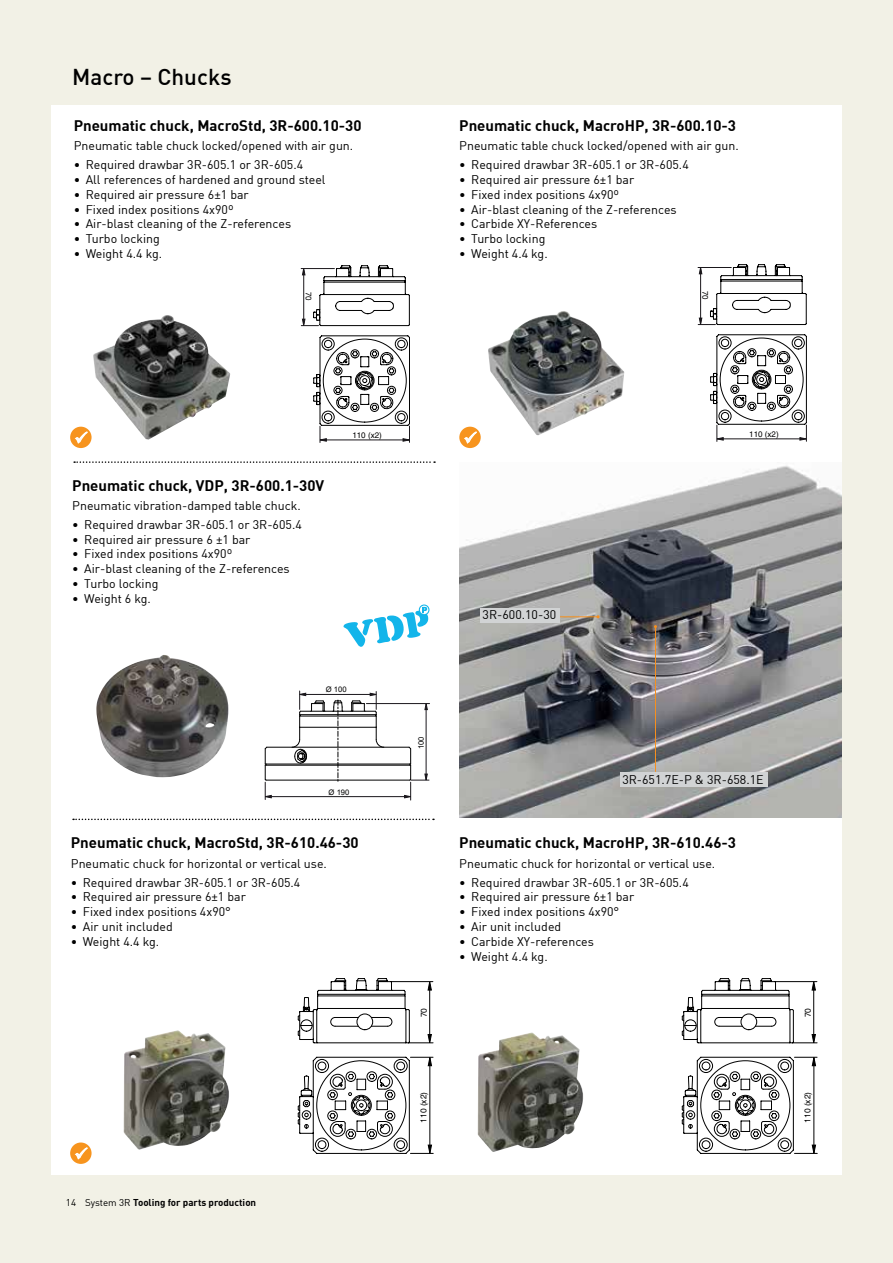
<style>
.page{position:relative;width:893px;height:1263px;background:#f2f1e6}
.page>*{position:absolute;margin:0;border:0;box-sizing:border-box;transform-origin:0 0}
.t1{font:500 22.5px "DIN";color:#000}
.t2{font:700 15px "DIN";color:#000}
.t3{font:12.3px "DIN";color:#000}
.t4{font:700 9.75px "DIN";color:#000}
.t5{font:8.4px "Helvetica";color:#000}
.t6{font:8.1px "Helvetica";color:#000}
.t7{font:7.65px "Arial";color:#000}
.s1{font-weight:400}
</style>
<div class="page">
<div style="left:51px;top:105px;width:791px;height:1070px;background:#fff"></div>
<img style="left:459px;top:465px;width:383px;height:353px">
<img style="left:488px;top:311px;width:136px;height:124px">
<svg style="left:698px;top:264px;width:109px;height:178px"></svg>
<img style="left:93px;top:315px;width:137px;height:124px">
<img style="left:124px;top:1030px;width:105px;height:120px">
<svg style="left:301px;top:265px;width:109px;height:178px"></svg>
<svg style="left:298px;top:978px;width:136px;height:176px"></svg>
<svg style="left:70px;top:1142px;width:22px;height:22px"></svg>
<svg style="left:70px;top:427px;width:22px;height:21px"></svg>
<svg style="left:682px;top:978px;width:136px;height:176px"></svg>
<img style="left:478px;top:1032px;width:105px;height:120px">
<div style="left:419px;top:604px;width:10px;height:11px;border:2px solid #13b5ea;border-radius:50%"></div>
<svg style="left:343px;top:606px;width:85px;height:41px"></svg>
<img style="left:96px;top:655px;width:133px;height:122px">
<hr style="left:300px;top:711px;width:76px;height:1px;background:#000">
<hr style="left:300px;top:714px;width:76px;height:1px;background:#000">
<hr style="left:300px;top:716px;width:76px;height:1px;background:#000">
<hr style="left:265px;top:765px;width:146px;height:1px;background:#000">
<hr style="left:300px;top:727px;width:76px;height:1px;background:#000">
<hr style="left:267px;top:747px;width:142px;height:1px;background:#000">
<svg style="left:332px;top:699px;width:12px;height:83px"></svg>
<hr style="left:265px;top:764px;width:146px;height:1px;background:#000">
<hr style="left:266px;top:780px;width:144px;height:1px;background:#000">
<hr style="left:366px;top:703px;width:64px;height:1px;background:#1a171c">
<hr style="left:426px;top:708px;width:1px;height:69px;background:#1a171c">
<svg style="left:424px;top:703px;width:4px;height:7px"></svg>
<hr style="left:304px;top:694px;width:69px;height:1px;background:#1a171c">
<svg style="left:291px;top:691px;width:35px;height:73px"></svg>
<svg style="left:350px;top:691px;width:34px;height:57px"></svg>
<hr style="left:269px;top:796px;width:137px;height:1px;background:#1a171c">
<svg style="left:404px;top:746px;width:25px;height:54px"></svg>
<svg style="left:264px;top:746px;width:8px;height:53px"></svg>
<div style="left:620px;top:772px;width:147px;height:15px;background:#d1d3d4"></div>
<svg style="left:459px;top:427px;width:22px;height:21px"></svg>
<hr style="left:560px;top:616px;width:38px;height:1px;background:#f7901e">
<hr style="left:655px;top:627px;width:1px;height:145px;background:#f7901e">
<div style="left:481px;top:608px;width:79px;height:15px;background:#d1d3d4"></div>
<svg style="left:73px;top:819px;width:361px;height:1px"></svg>
<svg style="left:74px;top:461px;width:361px;height:2px"></svg>
<svg style="left:74px;top:1146px;width:15px;height:15px"></svg>
<svg style="left:74px;top:430px;width:15px;height:16px"></svg>
<svg style="left:463px;top:430px;width:15px;height:16px"></svg>
<h1 class="t1" style="left:72px;top:63px;width:161px">Macro – Chucks</h1>
<p class="t2" style="left:74px;top:116px;width:289px">Pneumatic chuck, MacroStd, 3R-600.10-30</p>
<p class="t3" style="left:74px;top:138px;width:281px">Pneumatic table chuck locked/opened with air gun.</p>
<p class="t3" style="left:74px;top:157px;width:231px">• Required drawbar 3R-605.1 or 3R-605.4</p>
<p class="t3" style="left:74px;top:172px;width:253px">• All references of hardened and ground steel</p>
<p class="t3" style="left:74px;top:187px;width:177px">• Required air pressure 6±1 bar</p>
<p class="t3" style="left:74px;top:201px;width:162px">• Fixed index positions 4x90º</p>
<p class="t3" style="left:74px;top:216px;width:219px">• Air-blast cleaning of the Z-references</p>
<p class="t3" style="left:74px;top:231px;width:88px">• Turbo locking</p>
<p class="t3" style="left:74px;top:246px;width:90px">• Weight 4.4 kg.</p>
<p class="t6" style="left:313px;top:292px;width:10px;rotate:90deg">70</p>
<p class="t2" style="left:459px;top:116px;width:278px">Pneumatic chuck, MacroHP, 3R-600.10-3</p>
<p class="t3" style="left:459px;top:138px;width:281px">Pneumatic table chuck locked/opened with air gun.</p>
<p class="t3" style="left:459px;top:157px;width:231px">• Required drawbar 3R-605.1 or 3R-605.4</p>
<p class="t3" style="left:459px;top:172px;width:177px">• Required air pressure 6±1 bar</p>
<p class="t3" style="left:459px;top:187px;width:162px">• Fixed index positions 4x90º</p>
<p class="t3" style="left:459px;top:201px;width:219px">• Air-blast cleaning of the Z-references</p>
<p class="t3" style="left:459px;top:216px;width:140px">• Carbide XY-References</p>
<p class="t3" style="left:459px;top:231px;width:88px">• Turbo locking</p>
<p class="t3" style="left:459px;top:246px;width:90px">• Weight 4.4 kg.</p>
<p class="t6" style="left:710px;top:291px;width:10px;rotate:90deg">70</p>
<p class="t2" style="left:72px;top:475px;width:253px">Pneumatic chuck, VDP, 3R-600.1-30V</p>
<p class="t3" style="left:72px;top:497px;width:230px">Pneumatic vibration-damped table chuck.</p>
<p class="t3" style="left:72px;top:517px;width:231px">• Required drawbar 3R-605.1 or 3R-605.4</p>
<p class="t3" style="left:72px;top:531px;width:180px">• Required air pressure 6 ±1 bar</p>
<p class="t3" style="left:72px;top:546px;width:162px">• Fixed index positions 4x90º</p>
<p class="t3" style="left:72px;top:561px;width:219px">• Air-blast cleaning of the Z-references</p>
<p class="t3" style="left:72px;top:576px;width:88px">• Turbo locking</p>
<p class="t3" style="left:72px;top:591px;width:80px">• Weight 6 kg.</p>
<p class="t6" style="left:352px;top:430px;width:31px">110 (x2)</p>
<p class="t7" style="left:326px;top:685px;width:22px">Ø 100</p>
<p class="t7" style="left:329px;top:787px;width:22px">Ø 190</p>
<p class="t2" style="left:71px;top:833px;width:289px">Pneumatic chuck, MacroStd, 3R-610.46-30</p>
<p class="t3" style="left:71px;top:855px;width:258px">Pneumatic chuck for horizontal or vertical use.</p>
<p class="t3" style="left:71px;top:874px;width:231px">• Required drawbar 3R-605.1 or 3R-605.4</p>
<p class="t3" style="left:71px;top:889px;width:177px">• Required air pressure 6±1 bar</p>
<p class="t3" style="left:71px;top:904px;width:162px">• Fixed index positions 4x90°</p>
<p class="t3" style="left:71px;top:919px;width:104px">• Air unit included</p>
<p class="t3" style="left:71px;top:934px;width:90px">• Weight 4.4 kg.</p>
<p class="t4" style="left:66px;top:1196px;width:192px"><span class="s1">14 System 3R</span> Tooling for parts production</p>
<p class="t6" style="left:749px;top:429px;width:31px">110 (x2)</p>
<p class="t3" style="left:483px;top:607px;width:75px">3R-600.10-30</p>
<p class="t7" style="left:416px;top:749px;width:14px;rotate:-90deg">100</p>
<p class="t5" style="left:419px;top:1017px;width:11px;rotate:-90deg">70</p>
<p class="t5" style="left:418px;top:1123px;width:32px;rotate:-90deg">110 (x2)</p>
<p class="t3" style="left:622px;top:772px;width:143px">3R-651.7E-P &amp; 3R-658.1E</p>
<p class="t2" style="left:459px;top:833px;width:278px">Pneumatic chuck, MacroHP, 3R-610.46-3</p>
<p class="t3" style="left:459px;top:855px;width:258px">Pneumatic chuck for horizontal or vertical use.</p>
<p class="t3" style="left:459px;top:874px;width:231px">• Required drawbar 3R-605.1 or 3R-605.4</p>
<p class="t3" style="left:459px;top:889px;width:177px">• Required air pressure 6±1 bar</p>
<p class="t3" style="left:459px;top:904px;width:162px">• Fixed index positions 4x90°</p>
<p class="t3" style="left:459px;top:919px;width:104px">• Air unit included</p>
<p class="t3" style="left:459px;top:934px;width:136px">• Carbide XY-references</p>
<p class="t3" style="left:459px;top:949px;width:90px">• Weight 4.4 kg.</p>
<p class="t5" style="left:803px;top:1017px;width:11px;rotate:-90deg">70</p>
<p class="t5" style="left:802px;top:1123px;width:32px;rotate:-90deg">110 (x2)</p>
</div>
